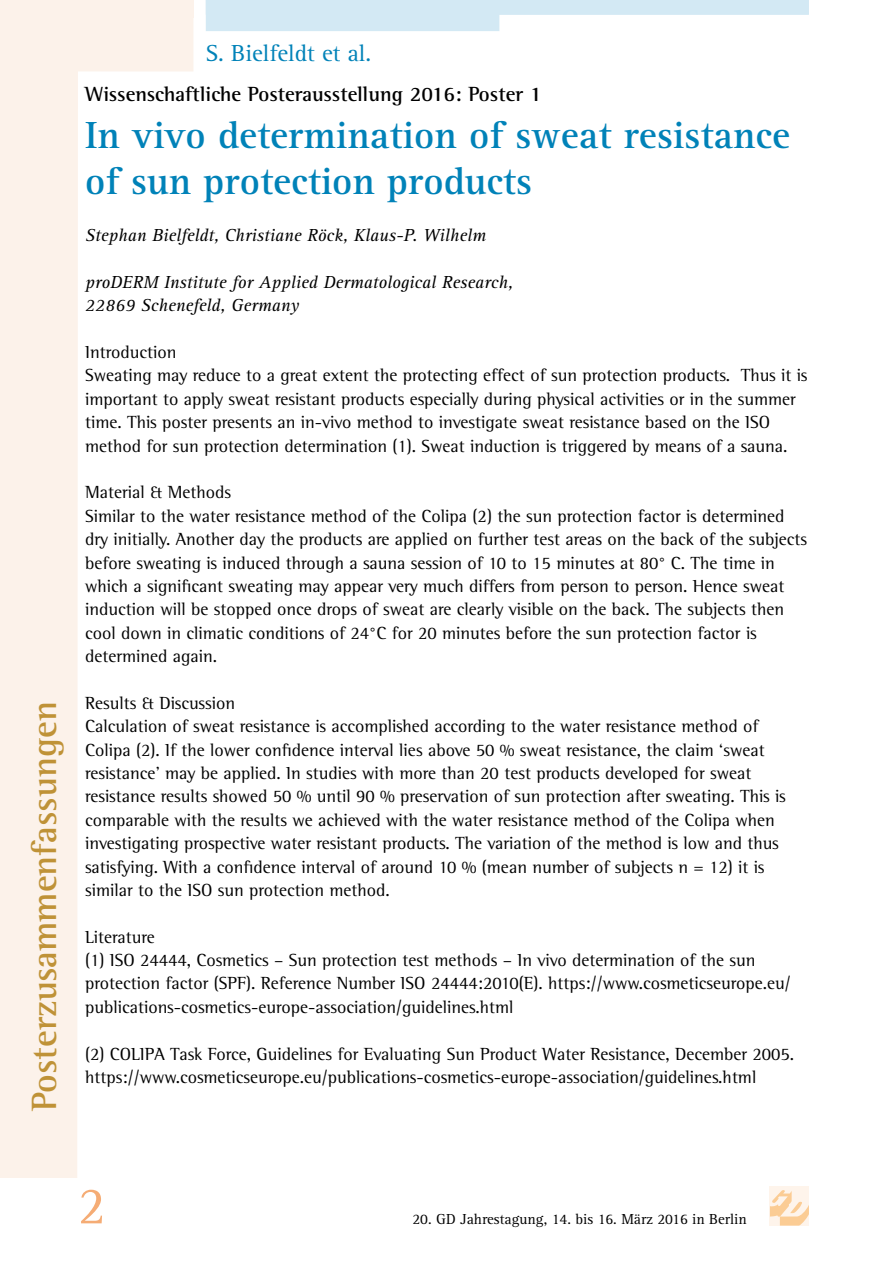
<style>
.page{position:relative;width:893px;height:1263px;background:#fff}
.page>*{position:absolute;margin:0;border:0;box-sizing:border-box;transform-origin:0 0}
.t1{font:54px "Agfa Rotis Serif";color:#f5ac75}
.t2{font:700 39px/46.8px "Agfa Rotis Serif";color:#0082b8}
.t3{font:700 36px "Agfa Rotis Semi Serif";color:#bf9237}
.t4{font:24px "Agfa Rotis Serif";color:#0082b8}
.t5{font:700 21px "Agfa Rotis Semi Serif";color:#000}
.t6{font:18px/23.4px "Agfa Rotis Semi Serif";color:#000}
.t7{font:italic 18px/23.4px "Agfa Rotis Serif";color:#000}
.t8{font:15px "Agfa Rotis Serif";color:#000}
</style>
<div class="page">
<div style="left:770px;top:1186px;width:39px;height:39px;background:#fef4eb"></div>
<svg style="left:770px;top:1190px;width:39px;height:35px"></svg>
<svg style="left:0;top:0;width:194px;height:1178px"></svg>
<div style="left:0;top:0;width:193px;height:17px;background:#fcf2ea"></div>
<svg style="left:206px;top:0;width:603px;height:31px"></svg>
<h3 class="t3" style="left:23px;top:1111px;width:411px;rotate:-90deg">Posterzusammenfassungen</h3>
<h3 class="t4" style="left:205px;top:39px;width:167px">S. Bielfeldt et al.</h3>
<p class="t5" style="left:85px;top:81px;width:458px">Wissenschaftliche Posterausstellung 2016: Poster 1</p>
<h2 class="t2" style="left:85px;top:112px;width:707px">In vivo determination of sweat resistance of sun protection products</h2>
<p class="t7" style="left:85px;top:224px;width:403px">Stephan Bielfeldt, Christiane Röck, Klaus-P. Wilhelm</p>
<p class="t7" style="left:85px;top:271px;width:430px">proDERM Institute for Applied Dermatological Research,<br>22869 Schenefeld, Germany</p>
<p class="t6" style="left:85px;top:340px;width:724px">Introduction<br>Sweating may reduce to a great extent the protecting effect of sun protection products. Thus it is important to apply sweat resistant products especially during physical activities or in the summer time. This poster presents an in-vivo method to investigate sweat resistance based on the ISO method for sun protection determination (1). Sweat induction is triggered by means of a sauna.</p>
<p class="t6" style="left:85px;top:480px;width:724px">Material &amp; Methods<br>Similar to the water resistance method of the Colipa (2) the sun protection factor is determined dry initially. Another day the products are applied on further test areas on the back of the subjects before sweating is induced through a sauna session of 10 to 15 minutes at 80° C. The time in which a significant sweating may appear very much differs from person to person. Hence sweat induction will be stopped once drops of sweat are clearly visible on the back. The subjects then cool down in climatic conditions of 24°C for 20 minutes before the sun protection factor is determined again.</p>
<p class="t6" style="left:85px;top:691px;width:702px">Results &amp; Discussion<br>Calculation of sweat resistance is accomplished according to the water resistance method of Colipa (2). If the lower confidence interval lies above 50 % sweat resistance, the claim ‘sweat resistance’ may be applied. In studies with more than 20 test products developed for sweat resistance results showed 50 % until 90 % preservation of sun protection after sweating. This is comparable with the results we achieved with the water resistance method of the Colipa when investigating prospective water resistant products. The variation of the method is low and thus satisfying. With a confidence interval of around 10 % (mean number of subjects n = 12) it is similar to the ISO sun protection method.</p>
<p class="t6" style="left:85px;top:925px;width:707px">Literature<br>(1) ISO 24444, Cosmetics – Sun protection test methods – In vivo determination of the sun protection factor (SPF). Reference Number ISO 24444:2010(E). https://www.cosmeticseurope.eu/ publications-cosmetics-europe-association/guidelines.html</p>
<p class="t6" style="left:85px;top:1042px;width:711px">(2) COLIPA Task Force, Guidelines for Evaluating Sun Product Water Resistance, December 2005. https://www.cosmeticseurope.eu/publications-cosmetics-europe-association/guidelines.html</p>
<h1 class="t1" style="left:78px;top:1175px;width:30px">2</h1>
<p class="t8" style="left:412px;top:1210px;width:336px">20. GD Jahrestagung, 14. bis 16. März 2016 in Berlin</p>
</div>
